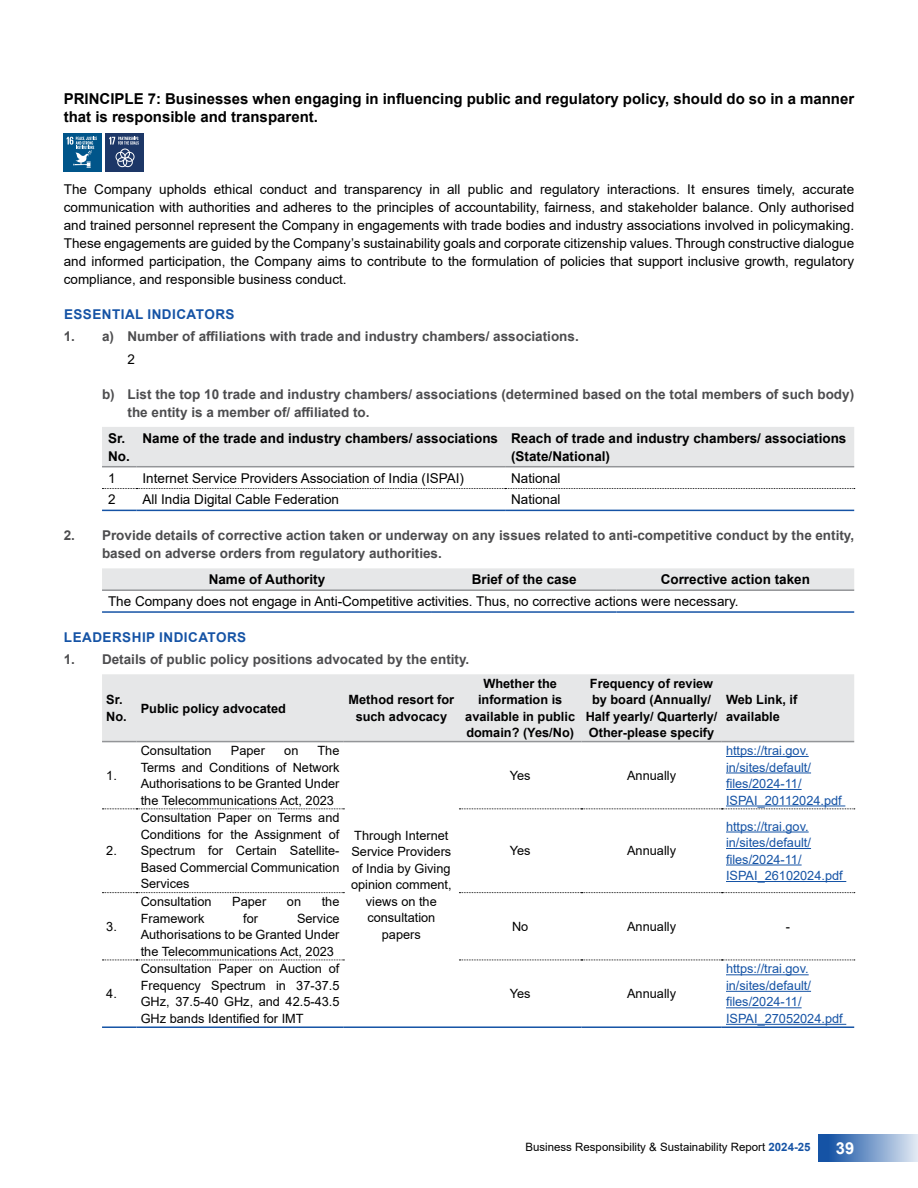
<style>
.page{position:relative;width:918px;height:1188px;background:#fff}
.page>*{position:absolute;margin:0;border:0;box-sizing:border-box;transform-origin:0 0}
.t1{font:700 16.5px "Arial";color:#fff}
.t2{font:700 15px/18px "Arial";color:#000}
.t3{font:13.5px/18px "Arial";color:#000;text-align:justify}
.t4{font:700 13.5px/18px "Arial";color:#4d4d4f}
.t5{font:700 13.5px/18px "Arial";color:#000}
.t6{font:700 13.5px "Arial";letter-spacing:.035em;color:#1553a5}
.t7{font:12.75px/16.5px "Arial";color:#000;text-align:justify}
.t8{font:700 12.75px/16.5px "Arial";color:#000;text-align:center}
.t9{font:12.75px/16.5px "Arial";color:#1553a5}
.t10{font:11.55px "Arial";color:#000}
.s1{font-weight:700;color:#1553a5}
</style>
<div class="page">
<div style="left:818px;top:1135px;width:100px;height:27px;background:linear-gradient(to right,#02459d,#dfe7f2)"></div>
<div style="left:64px;top:134px;width:38px;height:38px;background:#00558a"></div>
<svg style="left:67px;top:137px;width:30px;height:31px"></svg>
<div style="left:106px;top:134px;width:38px;height:38px;background:#1d3767"></div>
<svg style="left:109px;top:137px;width:30px;height:30px"></svg>
<div style="left:102px;top:427px;width:752px;height:39px;background:#e6e7e8"></div>
<hr style="left:102px;top:466px;width:34px;height:1px;background:#939598">
<hr style="left:136px;top:466px;width:369px;height:1px;background:#939598">
<hr style="left:505px;top:466px;width:349px;height:1px;background:#939598">
<svg style="left:102px;top:488px;width:753px;height:1px"></svg>
<hr style="left:102px;top:510px;width:34px;height:1px;background:#1553a5">
<hr style="left:136px;top:510px;width:369px;height:1px;background:#1553a5">
<hr style="left:505px;top:510px;width:349px;height:1px;background:#1553a5">
<div style="left:102px;top:568px;width:752px;height:21px;background:#e6e7e8"></div>
<hr style="left:102px;top:589px;width:330px;height:2px;background:#939598">
<hr style="left:432px;top:589px;width:184px;height:2px;background:#939598">
<hr style="left:616px;top:589px;width:238px;height:2px;background:#939598">
<hr style="left:102px;top:611px;width:330px;height:2px;background:#1553a5">
<hr style="left:432px;top:611px;width:184px;height:2px;background:#1553a5">
<hr style="left:616px;top:611px;width:238px;height:2px;background:#1553a5">
<div style="left:102px;top:674px;width:752px;height:67px;background:#e6e7e8"></div>
<hr style="left:102px;top:741px;width:34px;height:1px;background:#939598">
<hr style="left:136px;top:741px;width:208px;height:1px;background:#939598">
<hr style="left:344px;top:741px;width:115px;height:1px;background:#939598">
<hr style="left:459px;top:741px;width:122px;height:1px;background:#939598">
<hr style="left:581px;top:741px;width:141px;height:1px;background:#939598">
<hr style="left:722px;top:741px;width:132px;height:1px;background:#939598">
<svg style="left:102px;top:808px;width:242px;height:1px"></svg>
<svg style="left:459px;top:808px;width:396px;height:1px"></svg>
<svg style="left:102px;top:892px;width:242px;height:1px"></svg>
<svg style="left:459px;top:892px;width:396px;height:1px"></svg>
<svg style="left:102px;top:960px;width:242px;height:1px"></svg>
<svg style="left:459px;top:960px;width:396px;height:1px"></svg>
<hr style="left:344px;top:1026px;width:115px;height:2px;background:#1553a5">
<hr style="left:102px;top:1026px;width:34px;height:2px;background:#1553a5">
<hr style="left:136px;top:1026px;width:208px;height:2px;background:#1553a5">
<hr style="left:459px;top:1026px;width:122px;height:2px;background:#1553a5">
<hr style="left:581px;top:1026px;width:141px;height:2px;background:#1553a5">
<hr style="left:722px;top:1026px;width:132px;height:2px;background:#1553a5">
<hr style="left:726px;top:756px;width:83px;height:1px;background:#1553a5">
<hr style="left:726px;top:773px;width:85px;height:1px;background:#1553a5">
<hr style="left:726px;top:789px;width:76px;height:1px;background:#1553a5">
<hr style="left:726px;top:806px;width:119px;height:1px;background:#1553a5">
<hr style="left:726px;top:832px;width:83px;height:1px;background:#1553a5">
<hr style="left:726px;top:848px;width:85px;height:1px;background:#1553a5">
<hr style="left:726px;top:865px;width:76px;height:1px;background:#1553a5">
<hr style="left:726px;top:881px;width:120px;height:1px;background:#1553a5">
<hr style="left:726px;top:974px;width:83px;height:1px;background:#1553a5">
<hr style="left:726px;top:991px;width:85px;height:1px;background:#1553a5">
<hr style="left:726px;top:1007px;width:76px;height:1px;background:#1553a5">
<hr style="left:726px;top:1024px;width:120px;height:1px;background:#1553a5">
<p class="t2" style="left:64px;top:90px;width:792px">PRINCIPLE 7: Businesses when engaging in influencing public and regulatory policy, should do so in a manner that is responsible and transparent.</p>
<p class="t3" style="left:64px;top:180px;width:792px">The Company upholds ethical conduct and transparency in all public and regulatory interactions. It ensures timely, accurate communication with authorities and adheres to the principles of accountability, fairness, and stakeholder balance. Only authorised and trained personnel represent the Company in engagements with trade bodies and industry associations involved in policymaking.<br>These engagements are guided by the Company’s sustainability goals and corporate citizenship values. Through constructive dialogue and informed participation, the Company aims to contribute to the formulation of policies that support inclusive growth, regulatory compliance, and responsible business conduct.</p>
<p class="t6" style="left:64px;top:305px;width:172px">ESSENTIAL INDICATORS</p>
<p class="t4" style="left:64px;top:328px;width:517px">1. a) Number of affiliations with trade and industry chambers/ associations.</p>
<p class="t3" style="left:128px;top:350px;width:9px">2</p>
<p class="t4" style="left:128px;top:385px;width:728px;text-indent:-26px">b) List the top 10 trade and industry chambers/ associations (determined based on the total members of such body) the entity is a member of/ affiliated to.</p>
<p class="t5" style="left:108px;top:429px;width:23px">Sr.<br>No.</p>
<p class="t5" style="left:511px;top:429px;width:337px;text-indent:-369px">Name of the trade and industry chambers/ associations Reach of trade and industry chambers/ associations (State/National)</p>
<p class="t3" style="left:108px;top:469px;width:9px">1</p>
<p class="t3" style="left:142px;top:469px;width:323px">Internet Service Providers Association of India (ISPAI)</p>
<p class="t3" style="left:511px;top:469px;width:51px">National</p>
<p class="t3" style="left:108px;top:491px;width:9px">2</p>
<p class="t3" style="left:142px;top:491px;width:198px">All India Digital Cable Federation</p>
<p class="t3" style="left:511px;top:491px;width:51px">National</p>
<p class="t4" style="left:102px;top:527px;width:754px;text-indent:-38px">2. Provide details of corrective action taken or underway on any issues related to anti-competitive conduct by the entity, based on adverse orders from regulatory authorities.</p>
<p class="t5" style="left:209px;top:571px;width:118px">Name of Authority</p>
<p class="t5" style="left:472px;top:571px;width:107px">Brief of the case</p>
<p class="t5" style="left:661px;top:571px;width:151px">Corrective action taken</p>
<p class="t3" style="left:108px;top:592px;width:632px">The Company does not engage in Anti-Competitive activities. Thus, no corrective actions were necessary.</p>
<p class="t6" style="left:64px;top:628px;width:184px">LEADERSHIP INDICATORS</p>
<p class="t4" style="left:64px;top:650px;width:407px">1. Details of public policy positions advocated by the entity.</p>
<p class="t8" style="left:106px;top:692px;width:22px;text-align:left">Sr.<br>No.</p>
<p class="t8" style="left:141px;top:700px;width:147px">Public policy advocated</p>
<p class="t8" style="left:349px;top:692px;width:107px">Method resort for such advocacy</p>
<p class="t8" style="left:465px;top:675px;width:111px">Whether the information is available in public domain? (Yes/No)</p>
<p class="t8" style="left:586px;top:675px;width:133px">Frequency of review by board (Annually/<br>Half yearly/ Quarterly/<br>Other-please specify</p>
<p class="t8" style="left:726px;top:692px;width:73px;text-align:left">Web Link, if available</p>
<p class="t7" style="left:106px;top:767px;width:12px">1.</p>
<p class="t7" style="left:141px;top:742px;width:72px">Consultation</p>
<p class="t7" style="left:231px;top:742px;width:36px">Paper</p>
<p class="t7" style="left:284px;top:742px;width:16px">on</p>
<p class="t7" style="left:141px;top:742px;width:200px;text-indent:177px">The Terms and Conditions of Network Authorisations to be Granted Under the Telecommunications Act, 2023</p>
<p class="t7" style="left:510px;top:767px;width:22px">Yes</p>
<p class="t7" style="left:627px;top:767px;width:50px">Annually</p>
<p class="t9" style="left:726px;top:742px;width:117px">https://trai.gov. in/sites/default/ files/2024-11/<br>ISPAI_20112024.pdf</p>
<p class="t7" style="left:106px;top:843px;width:12px">2.</p>
<p class="t7" style="left:106px;top:918px;width:12px">3.</p>
<p class="t7" style="left:141px;top:810px;width:200px">Consultation Paper on Terms and Conditions for the Assignment of Spectrum for Certain Satellite-Based Commercial Communication Services</p>
<p class="t9" style="left:726px;top:818px;width:118px">https://trai.gov. in/sites/default/ files/2024-11/<br>ISPAI_26102024.pdf</p>
<p class="t7" style="left:351px;top:827px;width:102px;text-align:center">Through Internet<br>Service Providers of India by Giving opinion comment, views on the consultation papers</p>
<p class="t7" style="left:510px;top:843px;width:22px">Yes</p>
<p class="t7" style="left:627px;top:843px;width:50px">Annually</p>
<p class="t7" style="left:141px;top:893px;width:72px">Consultation</p>
<p class="t7" style="left:232px;top:893px;width:36px">Paper</p>
<p class="t7" style="left:287px;top:893px;width:16px">on</p>
<p class="t7" style="left:322px;top:893px;width:19px">the</p>
<p class="t7" style="left:141px;top:910px;width:65px">Framework</p>
<p class="t7" style="left:243px;top:910px;width:16px">for</p>
<p class="t7" style="left:141px;top:910px;width:200px;text-indent:156px">Service Authorisations to be Granted Under the Telecommunications Act, 2023</p>
<p class="t7" style="left:512px;top:918px;width:18px">No</p>
<p class="t7" style="left:627px;top:918px;width:50px">Annually</p>
<p class="t7" style="left:786px;top:918px;width:6px">-</p>
<p class="t7" style="left:106px;top:985px;width:12px">4.</p>
<p class="t7" style="left:141px;top:961px;width:200px">Consultation Paper on Auction of Frequency Spectrum in 37-37.5<br>GHz, 37.5-40 GHz, and 42.5-43.5<br>GHz bands Identified for IMT</p>
<p class="t7" style="left:510px;top:985px;width:22px">Yes</p>
<p class="t7" style="left:627px;top:985px;width:50px">Annually</p>
<p class="t9" style="left:726px;top:961px;width:118px">https://trai.gov. in/sites/default/ files/2024-11/<br>ISPAI_27052024.pdf</p>
<p class="t10" style="left:526px;top:1139px;width:287px">Business Responsibility &amp; Sustainability Report <span class="s1">2024-25</span></p>
<p class="t1" style="left:836px;top:1137px;width:20px">39</p>
</div>
